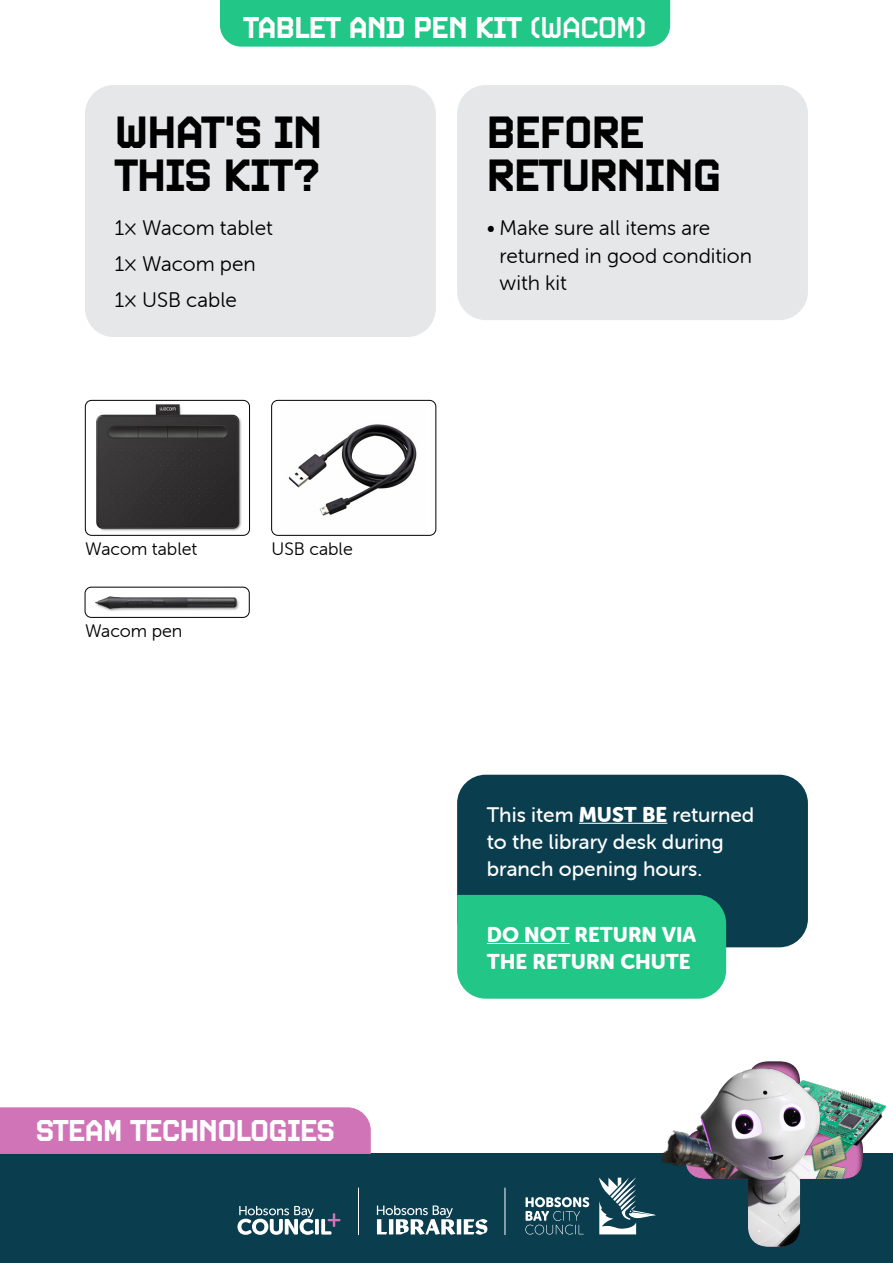
<style>
.page{position:relative;width:893px;height:1263px;background:#fff}
.page>*{position:absolute;margin:0;border:0;box-sizing:border-box;transform-origin:0 0}
.t1{font:700 45px/43.5px "Video";letter-spacing:-.02em;color:#000}
.t2{font:700 30px "Video";letter-spacing:-.02em;color:#fff}
.t3{font:21px/35.5px "Museo Sans Rounded 300";color:#000}
.t4{font:21px/27px "Museo Sans Rounded 500";color:#fff}
.t5{font:21px/27px "Museo Sans Rounded 900";color:#fff}
.t6{font:18px "Museo Sans Rounded 300";color:#000}
.s1{font-weight:500}
.s2{font-family:"Museo Sans Rounded 900"}
</style>
<div class="page">
<div style="left:0;top:1154px;width:893px;height:109px;background:#0a3d4e"></div>
<div style="left:0;top:1107px;width:371px;height:47px;background:#d074b7"></div>
<div style="left:672px;top:1051px;width:204px;height:197px;background:#000;opacity:.7"></div>
<img style="left:650px;top:1087px;width:38px;height:109px">
<img style="left:871px;top:1069px;width:16px;height:94px">
<img style="left:688px;top:1066px;width:183px;height:181px">
<img style="left:799px;top:1125px;width:58px;height:54px">
<svg style="left:237px;top:1206px;width:103px;height:29px"></svg>
<svg style="left:525px;top:1197px;width:64px;height:37px"></svg>
<svg style="left:599px;top:1177px;width:56px;height:57px"></svg>
<hr style="left:358px;top:1188px;width:1px;height:47px;background:#fff">
<hr style="left:505px;top:1188px;width:1px;height:47px;background:#fff">
<svg style="left:377px;top:1205px;width:78px;height:30px"></svg>
<hr style="left:457px;top:1219px;width:4px;height:15px;background:#fff">
<svg style="left:464px;top:1219px;width:24px;height:16px"></svg>
<div style="left:220px;top:0;width:450px;height:47px;background:#22c687"></div>
<div style="left:85px;top:85px;width:351px;height:252px;background:#e6e7e8;border-radius:29px"></div>
<img style="left:96px;top:404px;width:146px;height:127px">
<div style="left:85px;top:400px;width:165px;height:136px;border:1px solid #000;border-radius:6px"></div>
<img style="left:289px;top:424px;width:128px;height:92px">
<div style="left:271px;top:400px;width:165px;height:136px;border:1px solid #000;border-radius:6px"></div>
<img style="left:85px;top:587px;width:163px;height:24px">
<div style="left:85px;top:587px;width:165px;height:31px;border:1px solid #000;border-radius:6px"></div>
<div style="left:457px;top:775px;width:351px;height:172px;background:#0a3d4e;border-radius:29px"></div>
<hr style="left:579px;top:823px;width:88px;height:1px;background:#fff">
<div style="left:457px;top:895px;width:269px;height:104px;background:#22c687"></div>
<hr style="left:487px;top:943px;width:82px;height:1px;background:#fff">
<div style="left:457px;top:85px;width:351px;height:235px;background:#e6e7e8;border-radius:29px"></div>
<h2 class="t2" style="left:244px;top:9px;width:404px">TABLET AND PEN KIT <span class="s1">(WACOM)</span></h2>
<h1 class="t1" style="left:115px;top:110px;width:209px">WHAT’S IN<br>THIS KIT?</h1>
<p class="t3" style="left:115px;top:211px;width:159px">1× Wacom tablet<br>1× Wacom pen<br>1× USB cable</p>
<p class="t6" style="left:85px;top:539px;width:113px">Wacom tablet</p>
<p class="t6" style="left:272px;top:539px;width:83px">USB cable</p>
<p class="t6" style="left:85px;top:621px;width:99px">Wacom pen</p>
<h2 class="t2" style="left:36px;top:1112px;width:300px">STEAM TECHNOLOGIES</h2>
<h1 class="t1" style="left:487px;top:110px;width:236px">BEFORE<br>RETURNING</h1>
<p class="t3" style="left:500px;top:215px;width:254px;line-height:27px;text-indent:-13px">• Make sure all items are returned in good condition with kit</p>
<p class="t4" style="left:487px;top:801px;width:269px">This item <span class="s2">MUST BE</span> returned to the library desk during branch opening hours.</p>
<p class="t5" style="left:487px;top:921px;width:211px">DO NOT RETURN VIA<br>THE RETURN CHUTE</p>
</div>
